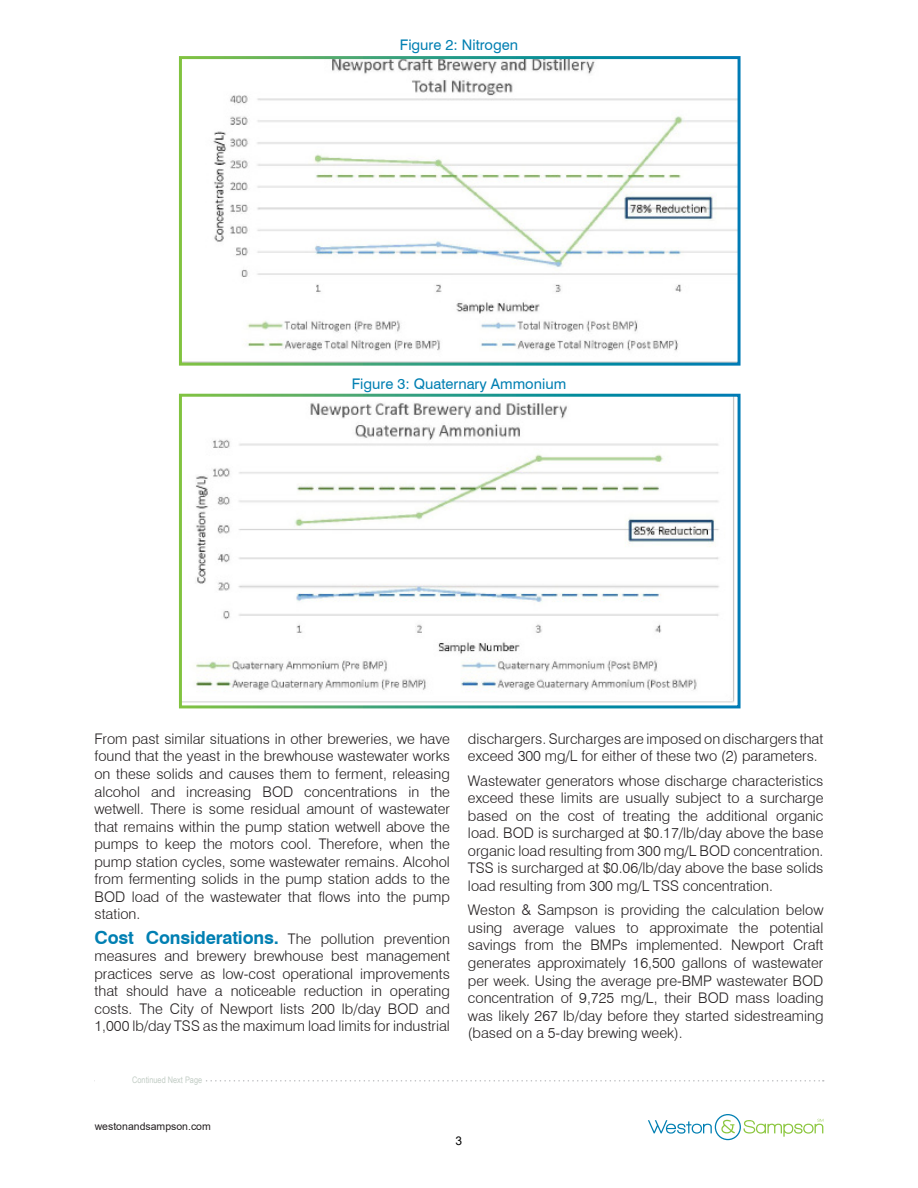
<style>
.page{position:relative;width:918px;height:1188px;background:#fff}
.page>*{position:absolute;margin:0;border:0;box-sizing:border-box;transform-origin:0 0}
.Main_Text{font:300 14.7px/17.5px "Swiss 721 BT";color:#231f20;text-align:justify}
.Main_Text-2{font:14.7px "Swiss 721 BT";color:#007fb2}
.t1{font:12px "Arial";color:#000}
.t2{font:10.5px "Arial";color:#231f20}
.Filename_pathway{font:9px "Arial Narrow";color:#c2cdc5}
.s1{font-weight:700;font-size:18px;color:#007fb2}
</style>
<div class="page">
<svg style="left:648px;top:1114px;width:175px;height:26px"></svg>
<svg style="left:206px;top:1080px;width:618px;height:2px"></svg>
<img style="left:183px;top:60px;width:554px;height:302px">
<img style="left:183px;top:398px;width:552px;height:305px">
<div style="left:179px;top:394px;width:562px;height:314px;border:3px solid #fff"></div>
<p class="Main_Text-2" style="left:400px;top:36px;width:120px">Figure 2: Nitrogen</p>
<p class="Main_Text-2" style="left:352px;top:375px;width:216px">Figure 3: Quaternary Ammonium</p>
<p class="Main_Text" style="left:94px;top:730px;width:357px">From past similar situations in other breweries, we have found that the yeast in the brewhouse wastewater works on these solids and causes them to ferment, releasing alcohol and increasing BOD concentrations in the wetwell. There is some residual amount of wastewater that remains within the pump station wetwell above the pumps to keep the motors cool. Therefore, when the pump station cycles, some wastewater remains. Alcohol from fermenting solids in the pump station adds to the BOD load of the wastewater that flows into the pump station.</p>
<p class="Main_Text" style="left:94px;top:930px;width:357px"><span class="s1">Cost Considerations.</span> The pollution prevention measures and brewery brewhouse best management practices serve as low-cost operational improvements that should have a noticeable reduction in operating costs. The City of Newport lists 200 lb/day BOD and 1,000 lb/day TSS as the maximum load limits for industrial</p>
<p class="Filename_pathway" style="left:132px;top:1074px;width:72px">Continued Next Page</p>
<p class="t2" style="left:95px;top:1120px;width:118px">westonandsampson.com</p>
<p class="Main_Text" style="left:468px;top:730px;width:357px">dischargers. Surcharges are imposed on dischargers that exceed 300 mg/L for either of these two (2) parameters.</p>
<p class="Main_Text" style="left:468px;top:772px;width:357px">Wastewater generators whose discharge characteristics exceed these limits are usually subject to a surcharge based on the cost of treating the additional organic load. BOD is surcharged at $0.17/lb/day above the base organic load resulting from 300 mg/L BOD concentration.<br>TSS is surcharged at $0.06/lb/day above the base solids load resulting from 300 mg/L TSS concentration.</p>
<p class="Main_Text" style="left:468px;top:901px;width:357px">Weston &amp; Sampson is providing the calculation below using average values to approximate the potential savings from the BMPs implemented. Newport Craft generates approximately 16,500 gallons of wastewater per week. Using the average pre-BMP wastewater BOD concentration of 9,725 mg/L, their BOD mass loading was likely 267 lb/day before they started sidestreaming (based on a 5-day brewing week).</p>
<p class="t1" style="left:456px;top:1132px;width:8px">3</p>
</div>
